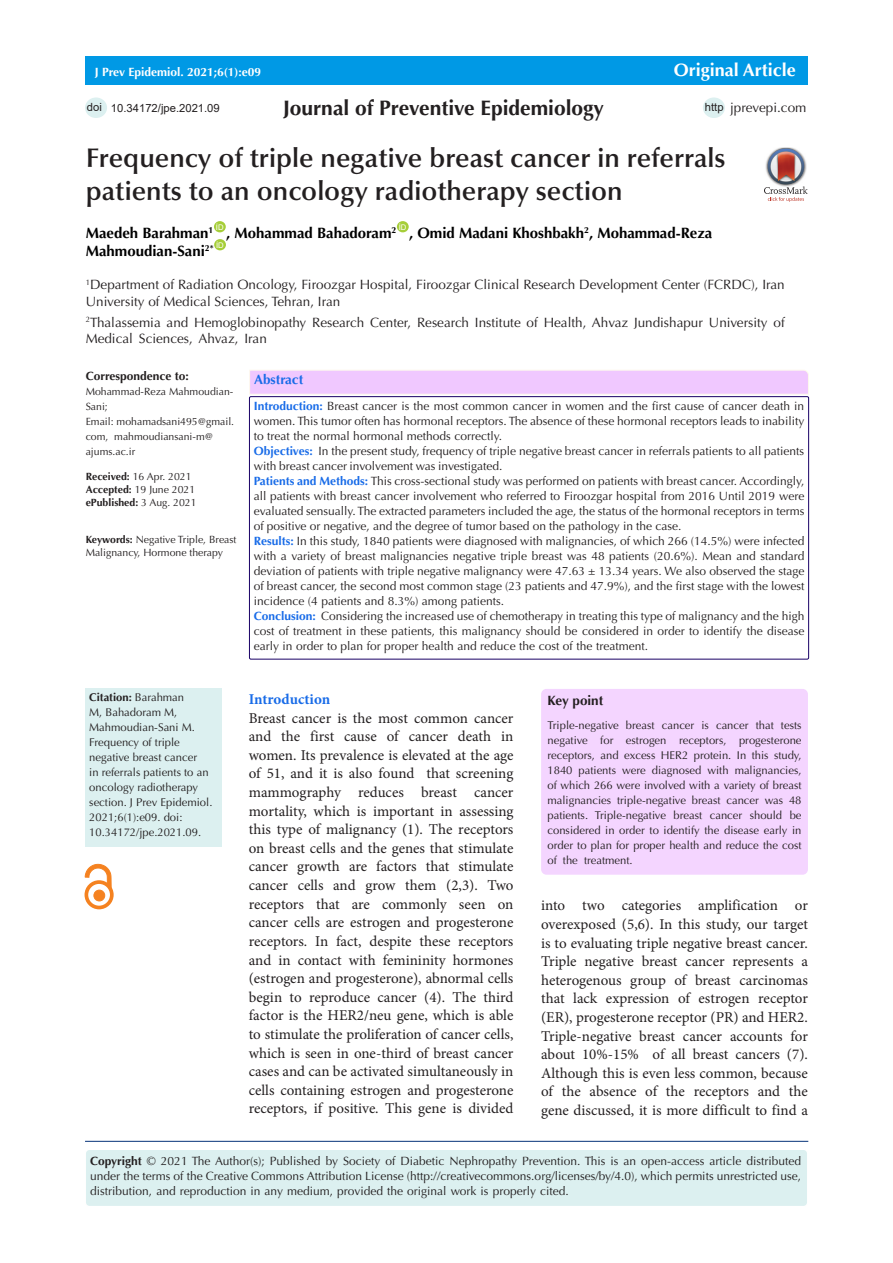
<style>
.page{position:relative;width:893px;height:1263px;background:#fff}
.page>*{position:absolute;margin:0;border:0;box-sizing:border-box;transform-origin:0 0}
.t1{font:600 27px/33px "Optima LT Std";color:#231f20}
.t2{font:700 21px "Optima LT Std";color:#231f20}
.t3{font:700 18px "Optima LT Std";color:#fff}
.t4{font:15px/18.6px "Minion Pro";letter-spacing:-.005em;color:#231f20;text-align:justify}
.t5{font:700 15px "Optima LT Std";color:#000}
.t6{font:700 15px "Minion Pro";letter-spacing:-.005em;color:#196ce8}
.t7{font:13.5px/16.5px "Optima LT Std";color:#231f20}
.t8{font:700 13.5px "Optima LT Std";color:#196ce8}
.t9{font:700 13.5px "Optima LT Std";color:#231f20}
.t10{font:12px/15px "Optima LT Std";color:#231f20;text-align:justify}
.t11{font:700 12px "Optima LT Std";color:#fff}
.t12{font:700 12px "Optima LT Std";color:#231f20}
.t13{font:11.25px/15px "Optima LT Std";color:#231f20}
.t14{font:11.25px "Arial";color:#231f20}
.t15{font:10.5px/15px "Optima LT Std";color:#231f20}
.t16{font:700 10.5px "Optima LT Std";color:#231f20}
.t17{font:7.8px "Arial";color:#fff}
.s1{font-weight:700}
.s2{font-weight:400}
.s3{font-weight:700;color:#196ce8}
</style>
<div class="page">
<hr style="left:85px;top:1141px;width:723px;height:1px;background:#053278">
<div style="left:85px;top:1149px;width:723px;height:57px;background:#dcf0f0;border-radius:4px"></div>
<div style="left:84px;top:1148px;width:724px;height:59px;border:2px solid #fff;border-radius:4px"></div>
<div style="left:85px;top:56px;width:723px;height:29px;background:#0099e5"></div>
<div style="left:214px;top:221px;width:12px;height:11px;background:#a6ce39;border-radius:50%"></div>
<div style="left:397px;top:221px;width:12px;height:11px;background:#a6ce39;border-radius:50%"></div>
<div style="left:214px;top:239px;width:12px;height:11px;background:#a6ce39;border-radius:50%"></div>
<div style="left:249px;top:397px;width:560px;height:262px;border:1px solid #190066"></div>
<svg style="left:249px;top:370px;width:560px;height:25px"></svg>
<div style="left:94px;top:890px;width:11px;height:11px;background:#f58220;border-radius:50%"></div>
<div style="left:94px;top:890px;width:11px;height:11px;border:1px solid #f58220;border-radius:50%"></div>
<div style="left:85px;top:880px;width:29px;height:29px;border:4px solid #f58220;border-radius:50%"></div>
<svg style="left:85px;top:864px;width:26px;height:24px"></svg>
<div style="left:85px;top:689px;width:136px;height:158px;background:#dcf0f0"></div>
<div style="left:703px;top:97px;width:22px;height:21px;background:#dcf0f0;border-radius:50%"></div>
<div style="left:541px;top:689px;width:267px;height:186px;background:#f4d5ff;border-radius:5px"></div>
<div style="left:85px;top:97px;width:22px;height:21px;background:#dcf0f0;border-radius:50%"></div>
<img style="left:780px;top:147px;width:12px;height:1px">
<svg style="left:764px;top:148px;width:44px;height:54px"></svg>
<p class="t11" style="left:95px;top:65px;width:168px">J Prev Epidemiol. 2021;6(1):e09</p>
<p class="t3" style="left:674px;top:59px;width:124px">Original Article</p>
<p class="t2" style="left:283px;top:95px;width:322px">Journal of Preventive Epidemiology</p>
<p class="t14" style="left:87px;top:99px;width:17px">doi</p>
<p class="t14" style="left:111px;top:100px;width:110px">10.34172/jpe.2021.09</p>
<p class="t14" style="left:705px;top:99px;width:20px">http</p>
<p class="t7" style="left:730px;top:100px;width:78px">jprevepi.com</p>
<p class="t1" style="left:86px;top:142px;width:641px">Frequency of triple negative breast cancer in referrals patients to an oncology radiotherapy section</p>
<p class="t5" style="left:86px;top:224px;width:129px">Maedeh Barahman<sup>1</sup></p>
<p class="t17" style="left:216px;top:222px;width:9px">ID</p>
<p class="t5" style="left:226px;top:224px;width:172px">, Mohammad Bahadoram<sup>2</sup></p>
<p class="t17" style="left:399px;top:222px;width:9px">ID</p>
<p class="t5" style="left:409px;top:224px;width:305px">, Omid Madani Khoshbakh<sup>2</sup>, Mohammad-Reza</p>
<p class="t5" style="left:86px;top:242px;width:129px">Mahmoudian-Sani<sup>2*</sup></p>
<p class="t17" style="left:216px;top:240px;width:9px">ID</p>
<p class="t7" style="left:86px;top:277px;width:700px"><sup>1</sup>Department of Radiation Oncology, Firoozgar Hospital, Firoozgar Clinical Research Development Center (FCRDC), Iran<br>University of Medical Sciences, Tehran, Iran</p>
<p class="t7" style="left:86px;top:314px;width:701px"><sup>2</sup>Thalassemia and Hemoglobinopathy Research Center, Research Institute of Health, Ahvaz Jundishapur University of<br>Medical Sciences, Ahvaz, Iran</p>
<p class="t12" style="left:86px;top:369px;width:105px">Correspondence to:</p>
<p class="t15" style="left:86px;top:384px;width:149px">Mohammad-Reza Mahmoudian-<br>Sani;</p>
<p class="t15" style="left:86px;top:414px;width:150px">Email: mohamadsani495@gmail. com, mahmoudiansani-m@ ajums.ac.ir</p>
<p class="t15" style="left:86px;top:470px;width:107px"><span class="s1">Received:</span> 16 Apr. 2021</p>
<p class="t15" style="left:86px;top:482px;width:111px"><span class="s1">Accepted:</span> 19 June 2021</p>
<p class="t16" style="left:86px;top:496px;width:112px">ePublished: <span class="s2">3 Aug. 2021</span></p>
<p class="t15" style="left:86px;top:534px;width:152px;line-height:12.6px"><span class="s1">Keywords:</span> Negative Triple, Breast<br>Malignancy, Hormone therapy</p>
<p class="t8" style="left:254px;top:372px;width:51px">Abstract</p>
<p class="t10" style="left:254px;top:398px;width:552px"><span class="s3">Introduction:</span> Breast cancer is the most common cancer in women and the first cause of cancer death in women. This tumor often has hormonal receptors. The absence of these hormonal receptors leads to inability to treat the normal hormonal methods correctly.</p>
<p class="t10" style="left:254px;top:443px;width:552px"><span class="s3">Objectives:</span> In the present study, frequency of triple negative breast cancer in referrals patients to all patients with breast cancer involvement was investigated.</p>
<p class="t10" style="left:254px;top:473px;width:552px"><span class="s3">Patients and Methods:</span> This cross-sectional study was performed on patients with breast cancer. Accordingly, all patients with breast cancer involvement who referred to Firoozgar hospital from 2016 Until 2019 were evaluated sensually. The extracted parameters included the age, the status of the hormonal receptors in terms of positive or negative, and the degree of tumor based on the pathology in the case.</p>
<p class="t10" style="left:254px;top:533px;width:552px"><span class="s3">Results:</span> In this study, 1840 patients were diagnosed with malignancies, of which 266 (14.5%) were infected with a variety of breast malignancies negative triple breast was 48 patients (20.6%). Mean and standard deviation of patients with triple negative malignancy were 47.63 ± 13.34 years. We also observed the stage of breast cancer, the second most common stage (23 patients and 47.9%), and the first stage with the lowest incidence (4 patients and 8.3%) among patients.</p>
<p class="t10" style="left:254px;top:608px;width:552px"><span class="s3">Conclusion:</span> Considering the increased use of chemotherapy in treating this type of malignancy and the high cost of treatment in these patients, this malignancy should be considered in order to identify the disease early in order to plan for proper health and reduce the cost of the treatment.</p>
<p class="t13" style="left:89px;top:690px;width:125px"><span class="s1">Citation:</span> Barahman<br>M, Bahadoram M,<br>Mahmoudian-Sani M.<br>Frequency of triple negative breast cancer<br>in referrals patients to an oncology radiotherapy section. J Prev Epidemiol.<br>2021;6(1):e09. doi:<br>10.34172/jpe.2021.09.</p>
<p class="t6" style="left:249px;top:689px;width:83px">Introduction</p>
<p class="t4" style="left:249px;top:709px;width:266px">Breast cancer is the most common cancer and the first cause of cancer death in women. Its prevalence is elevated at the age of 51, and it is also found that screening mammography reduces breast cancer mortality, which is important in assessing this type of malignancy (1). The receptors on breast cells and the genes that stimulate cancer growth are factors that stimulate cancer cells and grow them (2,3). Two receptors that are commonly seen on cancer cells are estrogen and progesterone receptors. In fact, despite these receptors and in contact with femininity hormones (estrogen and progesterone), abnormal cells begin to reproduce cancer (4). The third factor is the HER2/neu gene, which is able to stimulate the proliferation of cancer cells, which is seen in one-third of breast cancer cases and can be activated simultaneously in cells containing estrogen and progesterone receptors, if positive. This gene is divided</p>
<p class="t9" style="left:547px;top:693px;width:57px">Key point</p>
<p class="t13" style="left:547px;top:717px;width:256px;text-align:justify">Triple-negative breast cancer is cancer that tests negative for estrogen receptors, progesterone receptors, and excess HER2 protein. In this study, 1840 patients were diagnosed with malignancies, of which 266 were involved with a variety of breast malignancies triple-negative breast cancer was 48 patients. Triple-negative breast cancer should be considered in order to identify the disease early in order to plan for proper health and reduce the cost of the treatment.</p>
<p class="t4" style="left:541px;top:896px;width:268px">into two categories amplification or overexposed (5,6). In this study, our target is to evaluating triple negative breast cancer.<br>Triple negative breast cancer represents a heterogenous group of breast carcinomas that lack expression of estrogen receptor (ER), progesterone receptor (PR) and HER2.<br>Triple-negative breast cancer accounts for about 10%-15% of all breast cancers (7).<br>Although this is even less common, because of the absence of the receptors and the gene discussed, it is more difficult to find a</p>
<p class="t10" style="left:90px;top:1153px;width:713px"><span class="s1">Copyright</span> © 2021 The Author(s); Published by Society of Diabetic Nephropathy Prevention. This is an open-access article distributed under the terms of the Creative Commons Attribution License (http://creativecommons.org/licenses/by/4.0), which permits unrestricted use, distribution, and reproduction in any medium, provided the original work is properly cited.</p>
</div>
